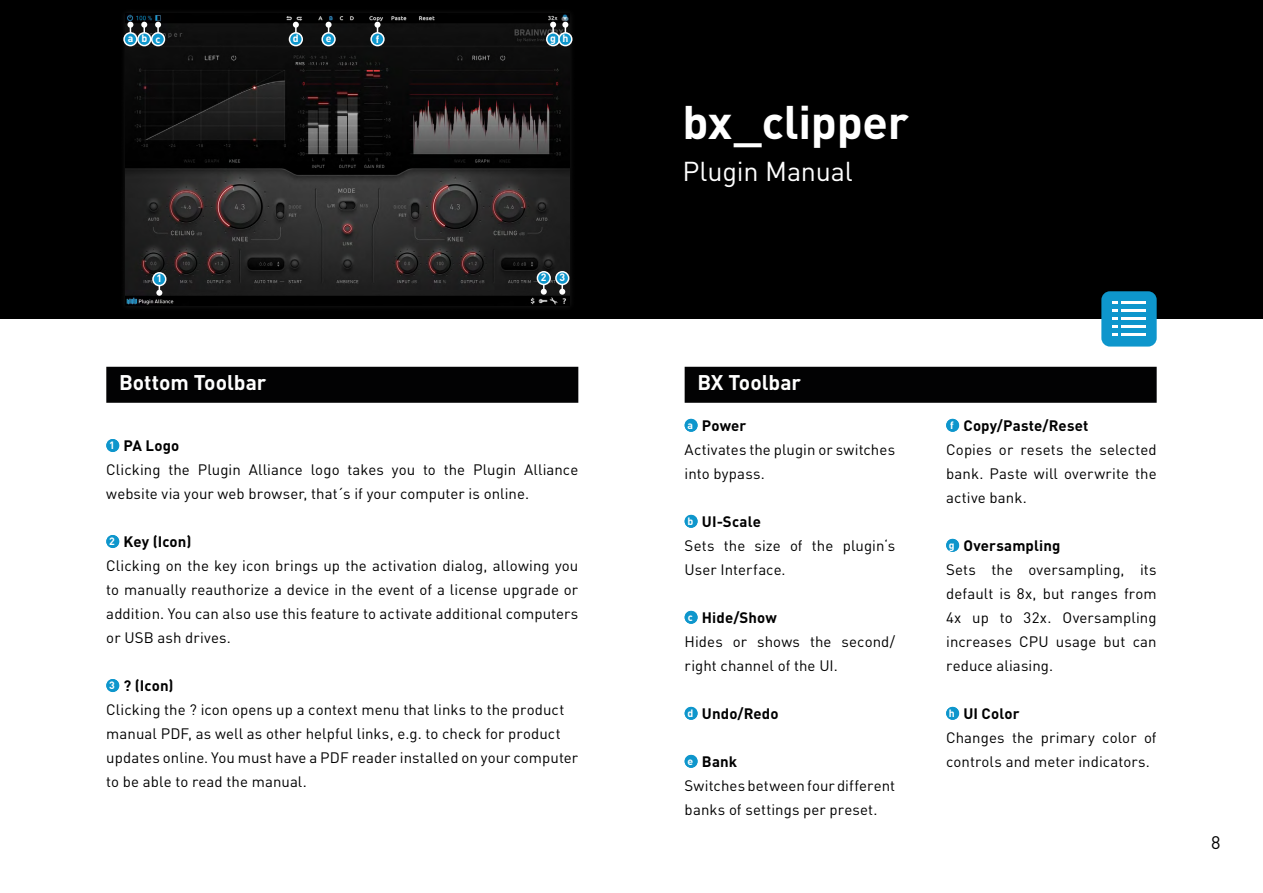
<style>
.page{position:relative;width:1263px;height:893px;background:#fff}
.page>*{position:absolute;margin:0;border:0;box-sizing:border-box;transform-origin:0 0}
.t1{font:700 46.5px "DIN Pro";letter-spacing:-.01em;color:#fff}
.t2{font:27px "DIN Pro";letter-spacing:-.01em;color:#fff}
.t3{font:700 21px "DIN Pro";color:#fff}
.t4{font:18px "DIN Pro";color:#000}
.t5{font:15px/24px "DIN Pro";letter-spacing:.005em;color:#000}
.t6{font:700 15px "DIN Pro";letter-spacing:.01em;color:#000}
.t7{font:700 10.5px "DIN Pro";color:#fff}
.s1{font-weight:700;font-size:10.5px;color:#fff}
.s2{font-weight:700}
.s3{font-size:10.5px;color:#fff}
</style>
<div class="page">
<div style="left:0;top:0;width:1263px;height:319px;background:#000"></div>
<div style="left:120px;top:7px;width:455px;height:305px;background:#040404"></div>
<img style="left:126px;top:14px;width:443px;height:291px">
<div style="left:106px;top:367px;width:472px;height:36px;background:#020203"></div>
<div style="left:106px;top:439px;width:13px;height:13px;background:#0e96cc;border-radius:50%"></div>
<div style="left:106px;top:535px;width:13px;height:13px;background:#0e96cc;border-radius:50%"></div>
<div style="left:106px;top:679px;width:13px;height:13px;background:#0e96cc;border-radius:50%"></div>
<svg style="left:156px;top:286px;width:6px;height:10px"></svg>
<svg style="left:541px;top:285px;width:6px;height:10px"></svg>
<svg style="left:559px;top:285px;width:6px;height:10px"></svg>
<div style="left:153px;top:273px;width:13px;height:13px;background:#0e96cc;border-radius:50%"></div>
<div style="left:152px;top:272px;width:14px;height:14px;border:2px solid #fff;border-radius:50%"></div>
<div style="left:537px;top:272px;width:13px;height:12px;background:#0e96cc;border-radius:50%"></div>
<div style="left:537px;top:271px;width:14px;height:14px;border:2px solid #fff;border-radius:50%"></div>
<div style="left:556px;top:272px;width:13px;height:12px;background:#0e96cc;border-radius:50%"></div>
<div style="left:555px;top:271px;width:14px;height:14px;border:2px solid #fff;border-radius:50%"></div>
<div style="left:1101px;top:291px;width:56px;height:56px;background:#0e96cc;border-radius:9px"></div>
<hr style="left:1121px;top:301px;width:25px;height:3px;background:#fff">
<hr style="left:1121px;top:333px;width:25px;height:2px;background:#fff">
<hr style="left:1121px;top:317px;width:25px;height:3px;background:#fff">
<hr style="left:1121px;top:309px;width:25px;height:3px;background:#fff">
<hr style="left:1121px;top:325px;width:25px;height:3px;background:#fff">
<svg style="left:1112px;top:301px;width:5px;height:34px"></svg>
<div style="left:685px;top:367px;width:472px;height:36px;background:#020203"></div>
<div style="left:685px;top:419px;width:13px;height:13px;background:#0e96cc;border-radius:50%"></div>
<div style="left:685px;top:515px;width:13px;height:13px;background:#0e96cc;border-radius:50%"></div>
<div style="left:685px;top:611px;width:13px;height:13px;background:#0e96cc;border-radius:50%"></div>
<div style="left:685px;top:707px;width:13px;height:13px;background:#0e96cc;border-radius:50%"></div>
<div style="left:685px;top:755px;width:13px;height:13px;background:#0e96cc;border-radius:50%"></div>
<div style="left:946px;top:419px;width:13px;height:13px;background:#0e96cc;border-radius:50%"></div>
<div style="left:946px;top:539px;width:13px;height:13px;background:#0e96cc;border-radius:50%"></div>
<div style="left:946px;top:707px;width:13px;height:13px;background:#0e96cc;border-radius:50%"></div>
<svg style="left:141px;top:22px;width:6px;height:10px"></svg>
<svg style="left:155px;top:22px;width:6px;height:10px"></svg>
<svg style="left:293px;top:22px;width:6px;height:10px"></svg>
<svg style="left:326px;top:22px;width:6px;height:11px"></svg>
<svg style="left:374px;top:22px;width:6px;height:11px"></svg>
<svg style="left:550px;top:22px;width:6px;height:10px"></svg>
<div style="left:138px;top:33px;width:13px;height:13px;background:#0e96cc;border-radius:50%"></div>
<div style="left:137px;top:32px;width:14px;height:14px;border:2px solid #fff;border-radius:50%"></div>
<div style="left:152px;top:33px;width:12px;height:13px;background:#0e96cc;border-radius:50%"></div>
<div style="left:151px;top:32px;width:14px;height:14px;border:2px solid #fff;border-radius:50%"></div>
<div style="left:289px;top:33px;width:13px;height:13px;background:#0e96cc;border-radius:50%"></div>
<div style="left:289px;top:32px;width:14px;height:14px;border:2px solid #fff;border-radius:50%"></div>
<div style="left:322px;top:33px;width:13px;height:13px;background:#0e96cc;border-radius:50%"></div>
<div style="left:321px;top:32px;width:15px;height:14px;border:2px solid #fff;border-radius:50%"></div>
<div style="left:371px;top:33px;width:13px;height:13px;background:#0e96cc;border-radius:50%"></div>
<div style="left:370px;top:32px;width:15px;height:14px;border:2px solid #fff;border-radius:50%"></div>
<div style="left:547px;top:33px;width:12px;height:13px;background:#0e96cc;border-radius:50%"></div>
<div style="left:546px;top:32px;width:14px;height:14px;border:2px solid #fff;border-radius:50%"></div>
<svg style="left:127px;top:22px;width:6px;height:11px"></svg>
<div style="left:124px;top:33px;width:13px;height:13px;background:#0e96cc;border-radius:50%"></div>
<div style="left:123px;top:32px;width:15px;height:14px;border:2px solid #fff;border-radius:50%"></div>
<svg style="left:562px;top:22px;width:6px;height:10px"></svg>
<div style="left:559px;top:33px;width:13px;height:13px;background:#0e96cc;border-radius:50%"></div>
<div style="left:558px;top:32px;width:14px;height:14px;border:2px solid #fff;border-radius:50%"></div>
<p class="t7" style="left:128px;top:31px;width:34px">abc</p>
<p class="t7" style="left:293px;top:31px;width:7px">d</p>
<p class="t7" style="left:326px;top:31px;width:7px">e</p>
<p class="t7" style="left:376px;top:32px;width:5px">f</p>
<p class="t7" style="left:550px;top:31px;width:20px">g h</p>
<p class="t7" style="left:157px;top:271px;width:7px">1</p>
<p class="t7" style="left:541px;top:270px;width:26px">2 3</p>
<h3 class="t3" style="left:119px;top:368px;width:149px">Bottom Toolbar</h3>
<p class="t5" style="left:106px;top:433px;width:473px"><span class="s1">1</span> <span class="s2">PA Logo<br></span>Clicking the Plugin Alliance logo takes you to the Plugin Alliance website via your web browser, that´s if your computer is online.</p>
<p class="t5" style="left:106px;top:529px;width:473px"><span class="s1">2</span> <span class="s2">Key (Icon)<br></span>Clicking on the key icon brings up the activation dialog, allowing you to manually reauthorize a device in the event of a license upgrade or addition. You can also use this feature to activate additional computers or USB ash drives.</p>
<p class="t5" style="left:106px;top:673px;width:473px"><span class="s1">3</span> <span class="s2">? (Icon)<br></span>Clicking the ? icon opens up a context menu that links to the product manual PDF, as well as other helpful links, e.g. to check for product updates online. You must have a PDF reader installed on your computer to be able to read the manual.</p>
<h1 class="t1" style="left:682px;top:91px;width:228px">bx_clipper</h1>
<h2 class="t2" style="left:682px;top:153px;width:172px">Plugin Manual</h2>
<h3 class="t3" style="left:697px;top:368px;width:105px">BX Toolbar</h3>
<p class="t5" style="left:685px;top:413px;width:212px"><span class="s1">a</span> <span class="s2">Power<br></span>Activates the plugin or switches into bypass.</p>
<p class="t5" style="left:685px;top:509px;width:212px"><span class="s1">b</span> <span class="s2">UI-Scale<br></span>Sets the size of the plugin‘s<br>User Interface.</p>
<p class="t5" style="left:685px;top:605px;width:212px"><span class="s1">c</span> <span class="s2">Hide/Show<br></span>Hides or shows the second/ right channel of the UI.</p>
<p class="t6" style="left:687px;top:703px;width:93px"><span class="s3">d</span> Undo/Redo</p>
<p class="t5" style="left:685px;top:749px;width:212px"><span class="s1">e</span> <span class="s2">Bank<br></span>Switches between four different banks of settings per preset.</p>
<p class="t5" style="left:946px;top:413px;width:212px"><span class="s1">f</span> <span class="s2">Copy/Paste/Reset<br></span>Copies or resets the selected bank. Paste will overwrite the active bank.</p>
<p class="t5" style="left:946px;top:533px;width:212px"><span class="s1">g</span> <span class="s2">Oversampling<br></span>Sets the oversampling, its default is 8x, but ranges from<br>4x up to 32x. Oversampling increases CPU usage but can reduce aliasing.</p>
<p class="t5" style="left:946px;top:701px;width:212px"><span class="s1">h</span> <span class="s2">UI Color<br></span>Changes the primary color of controls and meter indicators.</p>
<p class="t4" style="left:1211px;top:831px;width:11px">8</p>
</div>
